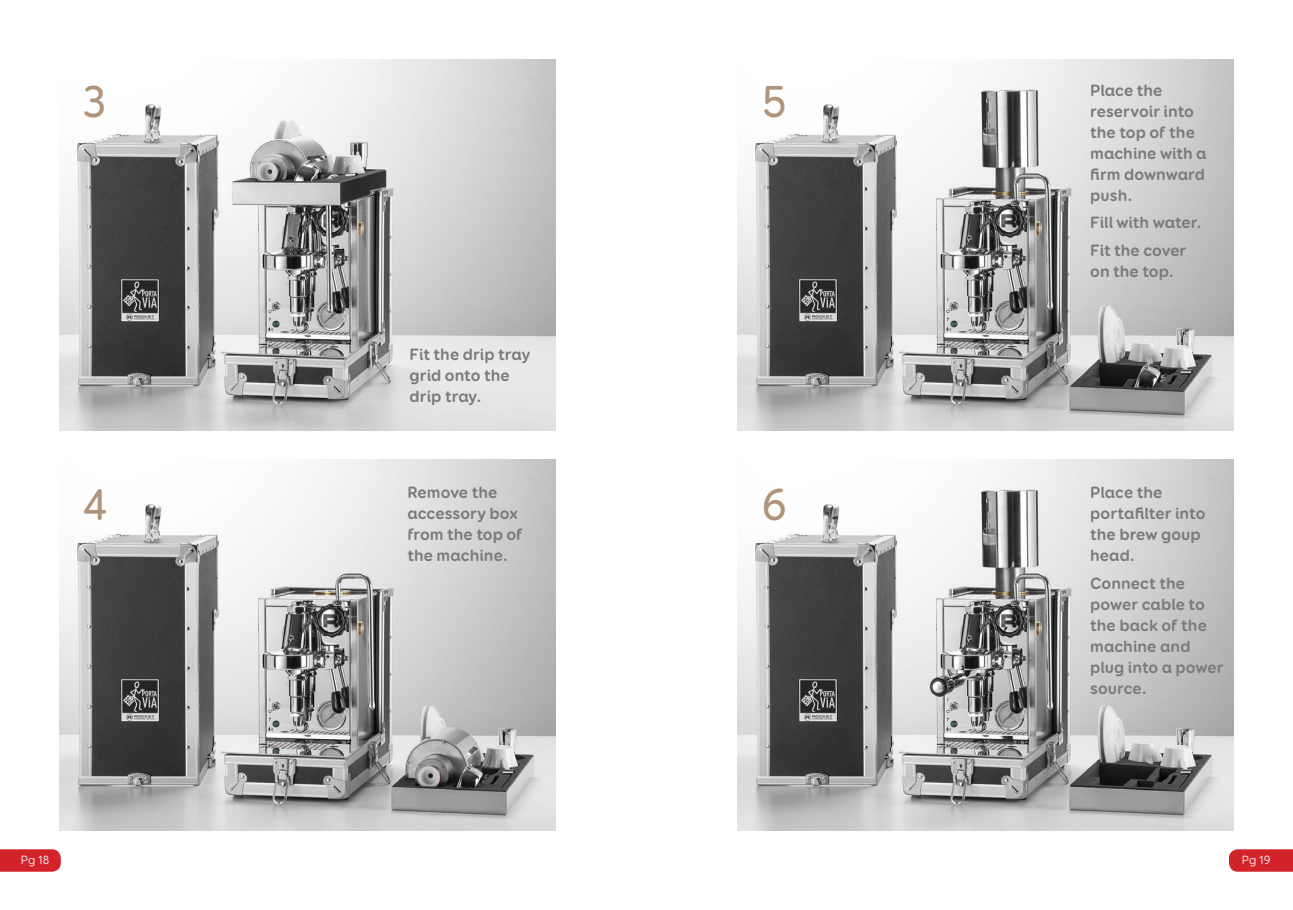
<style>
.page{position:relative;width:1293px;height:910px;background:#fff}
.page>*{position:absolute;margin:0;border:0;box-sizing:border-box;transform-origin:0 0}
.t1{font:500 45px "Booster Next FY";color:#b09379}
.t2{font:700 16.5px/21px "Booster Next FY";letter-spacing:.005em;color:#797a7d}
.t3{font:12px "Booster Next FY";letter-spacing:.005em;color:#fff}
</style>
<div class="page">
<svg style="left:0;top:849px;width:61px;height:23px"></svg>
<svg style="left:1229px;top:849px;width:64px;height:23px"></svg>
<img style="left:738px;top:60px;width:495px;height:370px">
<img style="left:738px;top:460px;width:495px;height:371px">
<img style="left:60px;top:60px;width:495px;height:370px">
<img style="left:60px;top:460px;width:495px;height:371px">
<h1 class="t1" style="left:83px;top:73px;width:25px">3</h1>
<h1 class="t1" style="left:83px;top:477px;width:26px">4</h1>
<p class="t2" style="left:410px;top:344px;width:122px">Fit the drip tray grid onto the drip tray.</p>
<p class="t2" style="left:407px;top:482px;width:117px">Remove the accessory box from the top of the machine.</p>
<h1 class="t1" style="left:761px;top:73px;width:27px">5</h1>
<h1 class="t1" style="left:761px;top:477px;width:27px">6</h1>
<p class="t2" style="left:1090px;top:80px;width:118px">Place the reservoir into the top of the machine with a firm downward push.</p>
<p class="t2" style="left:1090px;top:209px;width:113px;line-height:27.3px">Fill with water.<br>Fit the cover</p>
<p class="t2" style="left:1090px;top:261px;width:85px">on the top.</p>
<p class="t2" style="left:1090px;top:482px;width:117px">Place the portafilter into the brew goup head.</p>
<p class="t2" style="left:1090px;top:573px;width:135px">Connect the power cable to the back of the machine and plug into a power source.</p>
<p class="t3" style="left:21px;top:852px;width:30px">Pg 18</p>
<p class="t3" style="left:1242px;top:852px;width:30px">Pg 19</p>
</div>
